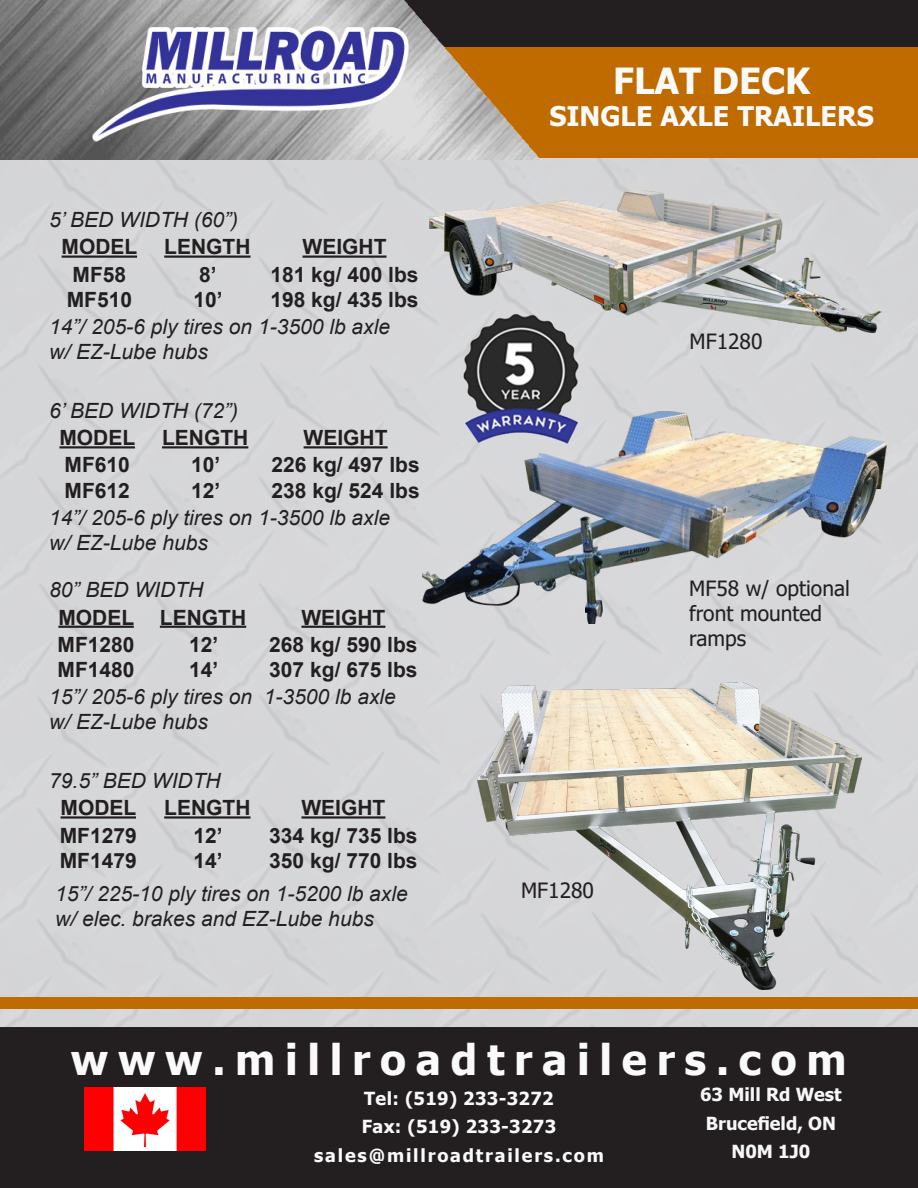
<style>
.page{position:relative;width:918px;height:1188px;background:#fff}
.page>*{position:absolute;margin:0;border:0;box-sizing:border-box;transform-origin:0 0}
.t1{font:700 42.15px "Tahoma";letter-spacing:.23em;color:#fafafa}
.headin_top_1{font:700 36px "Tahoma";color:#fafafa}
.t2{font:700 27px "Tahoma";color:#fafafa}
.t3{font:italic 21px "Arial";color:#231f20}
.t4{font:700 21px "Arial";color:#231f20}
.Body_options_feature{font:21px/25.2px "Tahoma";color:#231f20}
.t5{font:700 18px/28.5px "Tahoma";letter-spacing:.1em;color:#fafafa;text-align:center}
.t6{font:18px "Tahoma";letter-spacing:.085em;color:#fafafa}
.t7{font:700 18px/28.5px "Tahoma";color:#f7f7f8;text-align:center}
.t8{font:18px "Tahoma";color:#f7f7f8}
</style>
<div class="page">
<div style="left:0;top:62px;width:918px;height:975px;background:#d6d6d8"></div>
<div style="left:0;top:0;width:918px;height:52px;background:#231f20"></div>
<div style="left:0;top:1026px;width:918px;height:162px;background:#231f20"></div>
<div style="left:372px;top:47px;width:546px;height:111px;background:#bf6b00"></div>
<img style="left:0;top:0;width:601px;height:160px">
<div style="left:0;top:997px;width:918px;height:12px;background:#bf6b00"></div>
<hr style="left:62px;top:256px;width:75px;height:2px;background:#231f20">
<hr style="left:164px;top:256px;width:87px;height:2px;background:#231f20">
<hr style="left:303px;top:256px;width:84px;height:2px;background:#231f20">
<hr style="left:59px;top:446px;width:76px;height:2px;background:#231f20">
<hr style="left:162px;top:446px;width:86px;height:2px;background:#231f20">
<hr style="left:304px;top:446px;width:84px;height:2px;background:#231f20">
<hr style="left:58px;top:626px;width:76px;height:2px;background:#231f20">
<hr style="left:160px;top:626px;width:86px;height:2px;background:#231f20">
<hr style="left:301px;top:626px;width:84px;height:2px;background:#231f20">
<hr style="left:61px;top:816px;width:75px;height:3px;background:#231f20">
<hr style="left:164px;top:816px;width:87px;height:3px;background:#231f20">
<hr style="left:301px;top:816px;width:84px;height:3px;background:#231f20">
<img style="left:430px;top:190px;width:451px;height:143px">
<img style="left:459px;top:306px;width:128px;height:105px">
<img style="left:477px;top:682px;width:384px;height:307px">
<img style="left:423px;top:411px;width:463px;height:212px">
<p class="t3" style="left:49px;top:206px;width:191px">5’ BED WIDTH (60”)</p>
<p class="t4" style="left:62px;top:232px;width:77px">MODEL</p>
<p class="t4" style="left:164px;top:232px;width:88px">LENGTH</p>
<p class="t4" style="left:303px;top:232px;width:85px">WEIGHT</p>
<p class="t4" style="left:73px;top:260px;width:55px">MF58</p>
<p class="t4" style="left:67px;top:285px;width:67px">MF510</p>
<p class="t4" style="left:270px;top:260px;width:150px">181 kg/ 400 lbs</p>
<p class="t4" style="left:270px;top:285px;width:150px">198 kg/ 435 lbs</p>
<p class="t3" style="left:49px;top:313px;width:342px">14”/ 205-6 ply tires on 1-3500 lb axle</p>
<p class="t3" style="left:49px;top:338px;width:160px">w/ EZ-Lube hubs</p>
<p class="t4" style="left:199px;top:260px;width:19px">8’</p>
<p class="t4" style="left:193px;top:285px;width:31px">10’</p>
<p class="t3" style="left:49px;top:397px;width:191px">6’ BED WIDTH (72”)</p>
<p class="t4" style="left:59px;top:423px;width:77px">MODEL</p>
<p class="t4" style="left:162px;top:423px;width:88px">LENGTH</p>
<p class="t4" style="left:304px;top:423px;width:85px">WEIGHT</p>
<p class="t4" style="left:65px;top:450px;width:67px">MF610</p>
<p class="t4" style="left:65px;top:475px;width:67px">MF612</p>
<p class="t4" style="left:271px;top:450px;width:150px">226 kg/ 497 lbs</p>
<p class="t4" style="left:271px;top:475px;width:150px">238 kg/ 524 lbs</p>
<p class="t3" style="left:49px;top:504px;width:342px">14”/ 205-6 ply tires on 1-3500 lb axle</p>
<p class="t3" style="left:49px;top:529px;width:160px">w/ EZ-Lube hubs</p>
<p class="t3" style="left:49px;top:576px;width:156px">80” BED WIDTH</p>
<p class="t4" style="left:58px;top:602px;width:77px">MODEL</p>
<p class="t4" style="left:160px;top:602px;width:88px">LENGTH</p>
<p class="t4" style="left:301px;top:602px;width:85px">WEIGHT</p>
<p class="t4" style="left:58px;top:630px;width:79px">MF1280</p>
<p class="t4" style="left:58px;top:655px;width:79px">MF1480</p>
<p class="t4" style="left:191px;top:450px;width:31px">10’</p>
<p class="t4" style="left:191px;top:475px;width:31px">12’</p>
<p class="t4" style="left:269px;top:630px;width:150px">268 kg/ 590 lbs</p>
<p class="t4" style="left:269px;top:655px;width:150px">307 kg/ 675 lbs</p>
<p class="t3" style="left:49px;top:683px;width:348px">15”/ 205-6 ply tires on 1-3500 lb axle</p>
<p class="t3" style="left:49px;top:709px;width:160px">w/ EZ-Lube hubs</p>
<p class="t4" style="left:189px;top:630px;width:31px">12’</p>
<p class="t4" style="left:189px;top:655px;width:31px">14’</p>
<p class="t3" style="left:49px;top:767px;width:173px">79.5” BED WIDTH</p>
<p class="t4" style="left:61px;top:793px;width:77px">MODEL</p>
<p class="t4" style="left:164px;top:793px;width:88px">LENGTH</p>
<p class="t4" style="left:301px;top:793px;width:85px">WEIGHT</p>
<p class="t4" style="left:60px;top:820px;width:79px">MF1279</p>
<p class="t4" style="left:60px;top:846px;width:79px">MF1479</p>
<p class="t4" style="left:269px;top:820px;width:150px">334 kg/ 735 lbs</p>
<p class="t4" style="left:269px;top:846px;width:150px">350 kg/ 770 lbs</p>
<p class="t3" style="left:55px;top:880px;width:354px">15”/ 225-10 ply tires on 1-5200 lb axle</p>
<p class="t3" style="left:55px;top:905px;width:320px">w/ elec. brakes and EZ-Lube hubs</p>
<p class="t4" style="left:193px;top:820px;width:31px">12’</p>
<p class="t4" style="left:193px;top:846px;width:31px">14’</p>
<p class="headin_top_1" style="left:613px;top:55px;width:199px">FLAT DECK</p>
<p class="t2" style="left:550px;top:97px;width:326px">SINGLE AXLE TRAILERS</p>
<p class="Body_options_feature" style="left:690px;top:330px;width:74px">MF1280</p>
<p class="Body_options_feature" style="left:521px;top:879px;width:74px">MF1280</p>
<p class="Body_options_feature" style="left:689px;top:576px;width:162px">MF58 w/ optional front mounted ramps</p>
<h1 class="t1" style="left:71px;top:1030px;width:777px">www.millroadtrailers.com</h1>
<p class="t8" style="left:732px;top:1083px;width:80px">63 Mill Rd</p>
<p class="t8" style="left:714px;top:1111px;width:115px">Bruce ld, ON</p>
<p class="t8" style="left:737px;top:1140px;width:23px">N0</p>
<p class="t8" style="left:795px;top:1140px;width:11px">0</p>
<p class="t7" style="left:700px;top:1081px;width:143px">63 Mill Rd West<br>Brucefield, ON<br>N0M 1J0</p>
<p class="t5" style="left:314px;top:1085px;width:291px">Tel: (519) 233-3272<br>Fax: (519) 233-3273 sales@millroadtrailers.com</p>
<p class="t6" style="left:377px;top:1086px;width:75px">Tel: (519</p>
<p class="t6" style="left:484px;top:1086px;width:59px">3-3272</p>
<p class="t6" style="left:374px;top:1114px;width:80px">Fax: (519</p>
<p class="t6" style="left:486px;top:1114px;width:59px">3-3273</p>
<p class="t6" style="left:331px;top:1143px;width:120px">sales@mi lro</p>
<p class="t6" style="left:483px;top:1143px;width:106px">railers.com</p>
</div>
